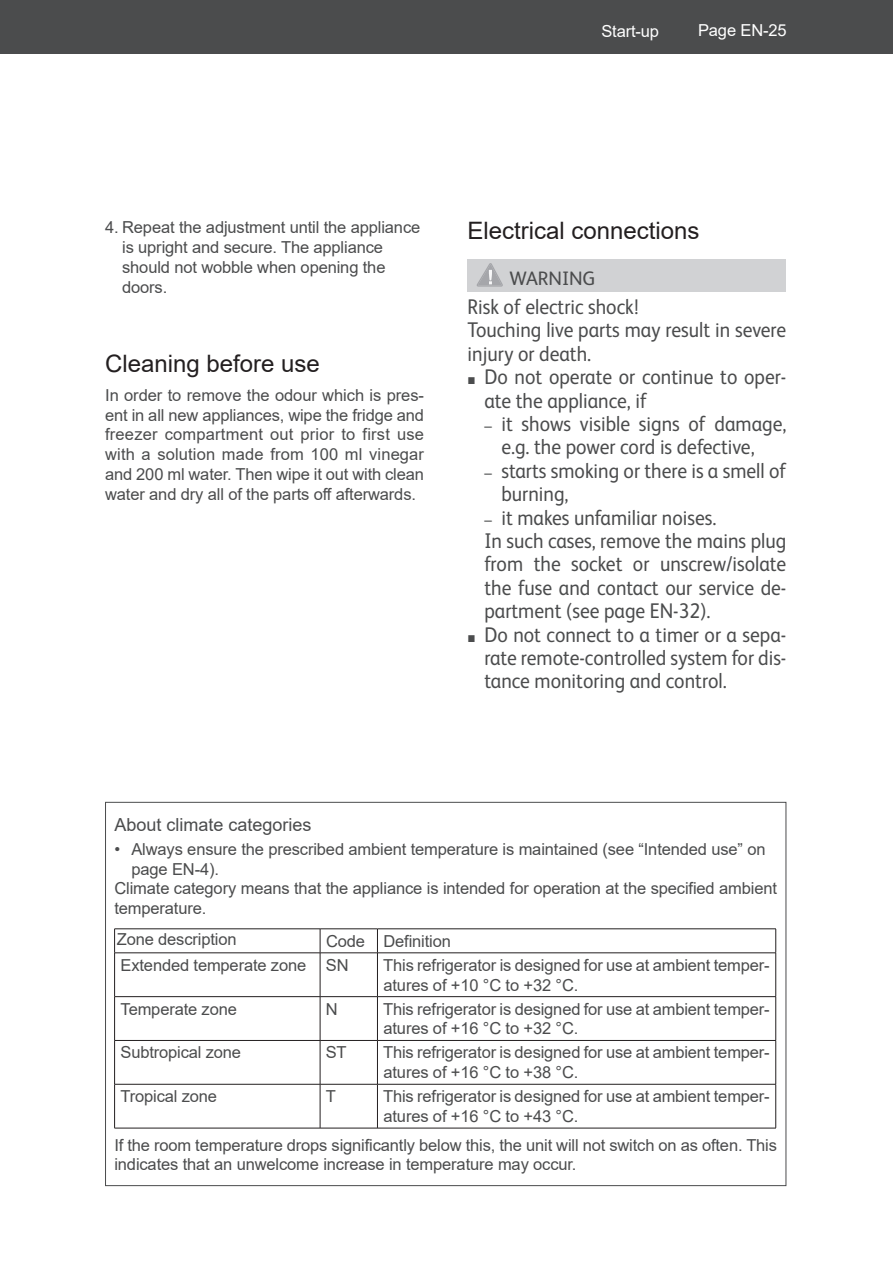
<style>
.page{position:relative;width:893px;height:1263px;background:#fff}
.page>*{position:absolute;margin:0;border:0;box-sizing:border-box;transform-origin:0 0}
.t1{font:24px "Arial";color:#231f20}
.t2{font:21.3px/23.4px "FS Albert";color:#4b4c4d;scale:.92 1}
.t3{font:19.5px "FS Albert";letter-spacing:-.005em;color:#4b4c4d}
.t4{font:18px "Arial";color:#4b4c4d}
.t5{font:16.5px/19.8px "Arial";letter-spacing:-.01em;color:#4b4c4d}
.t6{font:16.5px "Arial";letter-spacing:-.01em;color:#fff}
.s1{font-family:"Arial";font-size:14.7px}
</style>
<div class="page">
<div style="left:0;top:0;width:893px;height:54px;background:#4b4c4d"></div>
<div style="left:467px;top:259px;width:319px;height:33px;background:#d1d2d4"></div>
<svg style="left:477px;top:263px;width:26px;height:24px"></svg>
<hr style="left:114px;top:929px;width:206px;height:1px;background:#231f20">
<svg style="left:114px;top:929px;width:1px;height:24px"></svg>
<hr style="left:320px;top:929px;width:57px;height:1px;background:#231f20">
<svg style="left:320px;top:929px;width:1px;height:24px"></svg>
<hr style="left:377px;top:929px;width:399px;height:1px;background:#231f20">
<svg style="left:377px;top:930px;width:1px;height:23px"></svg>
<svg style="left:775px;top:929px;width:1px;height:24px"></svg>
<hr style="left:114px;top:953px;width:206px;height:1px;background:#231f20">
<hr style="left:114px;top:953px;width:1px;height:43px;background:#231f20">
<hr style="left:320px;top:953px;width:57px;height:1px;background:#231f20">
<hr style="left:320px;top:953px;width:1px;height:43px;background:#231f20">
<hr style="left:377px;top:953px;width:399px;height:1px;background:#231f20">
<hr style="left:377px;top:953px;width:1px;height:43px;background:#231f20">
<hr style="left:775px;top:953px;width:1px;height:43px;background:#231f20">
<hr style="left:114px;top:996px;width:206px;height:1px;background:#231f20">
<hr style="left:114px;top:997px;width:1px;height:43px;background:#231f20">
<hr style="left:320px;top:996px;width:57px;height:1px;background:#231f20">
<hr style="left:320px;top:997px;width:1px;height:43px;background:#231f20">
<hr style="left:377px;top:996px;width:399px;height:1px;background:#231f20">
<hr style="left:377px;top:997px;width:1px;height:43px;background:#231f20">
<hr style="left:775px;top:997px;width:1px;height:43px;background:#231f20">
<hr style="left:114px;top:1040px;width:206px;height:1px;background:#231f20">
<hr style="left:114px;top:1041px;width:1px;height:43px;background:#231f20">
<hr style="left:320px;top:1040px;width:57px;height:1px;background:#231f20">
<hr style="left:320px;top:1041px;width:1px;height:43px;background:#231f20">
<hr style="left:377px;top:1040px;width:399px;height:1px;background:#231f20">
<hr style="left:377px;top:1041px;width:1px;height:43px;background:#231f20">
<hr style="left:775px;top:1041px;width:1px;height:43px;background:#231f20">
<hr style="left:114px;top:1084px;width:206px;height:1px;background:#231f20">
<hr style="left:114px;top:1084px;width:1px;height:44px;background:#231f20">
<hr style="left:320px;top:1084px;width:57px;height:1px;background:#231f20">
<hr style="left:320px;top:1084px;width:1px;height:44px;background:#231f20">
<hr style="left:377px;top:1084px;width:399px;height:1px;background:#231f20">
<hr style="left:377px;top:1084px;width:1px;height:44px;background:#231f20">
<hr style="left:775px;top:1084px;width:1px;height:44px;background:#231f20">
<hr style="left:114px;top:1128px;width:662px;height:1px;background:#231f20">
<p class="t6" style="left:601px;top:22px;width:59px">Start-up</p>
<p class="t6" style="left:698px;top:22px;width:90px">Page EN-25</p>
<p class="t5" style="left:122px;top:218px;width:300px;text-indent:-17px">4. Repeat the adjustment until the appliance is upright and secure. The appliance should not wobble when opening the doors.</p>
<h1 class="t1" style="left:105px;top:351px;width:216px">Cleaning before use</h1>
<p class="t5" style="left:105px;top:385px;width:320px;text-align:justify">In order to remove the odour which is pres&shy;ent in all new appliances, wipe the fridge and freezer compartment out prior to first use with a solution made from 100 ml vinegar and 200 ml water. Then wipe it out with clean water and dry all of the parts off afterwards.</p>
<h1 class="t1" style="left:467px;top:217px;width:234px">Electrical connections</h1>
<p class="t3" style="left:510px;top:271px;width:87px">WARNING</p>
<p class="t2" style="left:467px;top:297px;width:348px">Risk of electric shock!<br>Touching live parts may result in severe injury or death.</p>
<p class="t2" style="left:484px;top:367px;width:330px;text-indent:-17px"><span class="s1">■</span> Do not operate or continue to oper&shy;ate the appliance, if</p>
<p class="t2" style="left:501px;top:414px;width:311px;text-indent:-17px"><span class="s1">–</span> it shows visible signs of damage, e.g. the power cord is defective,</p>
<p class="t2" style="left:501px;top:461px;width:311px;text-indent:-17px"><span class="s1">–</span> starts smoking or there is a smell of burning,</p>
<p class="t2" style="left:484px;top:507px;width:330px"><span class="s1">–</span> it makes unfamiliar noises.<br>In such cases, remove the mains plug from the socket or unscrew/isolate the fuse and contact our service de&shy;partment (see page EN-32).</p>
<p class="t2" style="left:484px;top:624px;width:330px;text-align:justify;text-indent:-17px"><span class="s1">■</span> Do not connect to a timer or a sepa&shy;rate remote-controlled system for dis&shy;tance monitoring and control.</p>
<p class="t4" style="left:114px;top:814px;width:199px">About climate categories</p>
<p class="t5" style="left:114px;top:839px;width:653px">• Always ensure the prescribed ambient temperature is maintained (see “Intended use” on</p>
<p class="t5" style="left:131px;top:859px;width:89px">page EN-4).</p>
<p class="t5" style="left:114px;top:879px;width:664px">Climate category means that the appliance is intended for operation at the specified ambient</p>
<p class="t5" style="left:114px;top:899px;width:94px">temperature.</p>
<p class="t5" style="left:117px;top:929px;width:121px">Zone description</p>
<p class="t5" style="left:121px;top:929px;width:332px;line-height:24px;text-indent:205px">Code Definition<br>Extended temperate zone SN</p>
<p class="t5" style="left:383px;top:955px;width:388px">This refrigerator is designed for use at ambient temper&shy;atures of +10 °C to +32 °C.</p>
<p class="t5" style="left:121px;top:999px;width:118px">Temperate zone</p>
<p class="t5" style="left:326px;top:999px;width:13px">N</p>
<p class="t5" style="left:383px;top:999px;width:388px">This refrigerator is designed for use at ambient temper&shy;atures of +16 °C to +32 °C.</p>
<p class="t5" style="left:121px;top:1043px;width:122px">Subtropical zone</p>
<p class="t5" style="left:326px;top:1043px;width:22px">ST</p>
<p class="t5" style="left:383px;top:1043px;width:388px">This refrigerator is designed for use at ambient temper&shy;atures of +16 °C to +38 °C.</p>
<p class="t5" style="left:121px;top:1087px;width:98px">Tropical zone</p>
<p class="t5" style="left:326px;top:1087px;width:12px">T</p>
<p class="t5" style="left:383px;top:1087px;width:388px">This refrigerator is designed for use at ambient temper&shy;atures of +16 °C to +43 °C.</p>
<p class="t5" style="left:114px;top:1135px;width:664px">If the room temperature drops significantly below this, the unit will not switch on as often. This indicates that an unwelcome increase in temperature may occur.</p>
</div>
